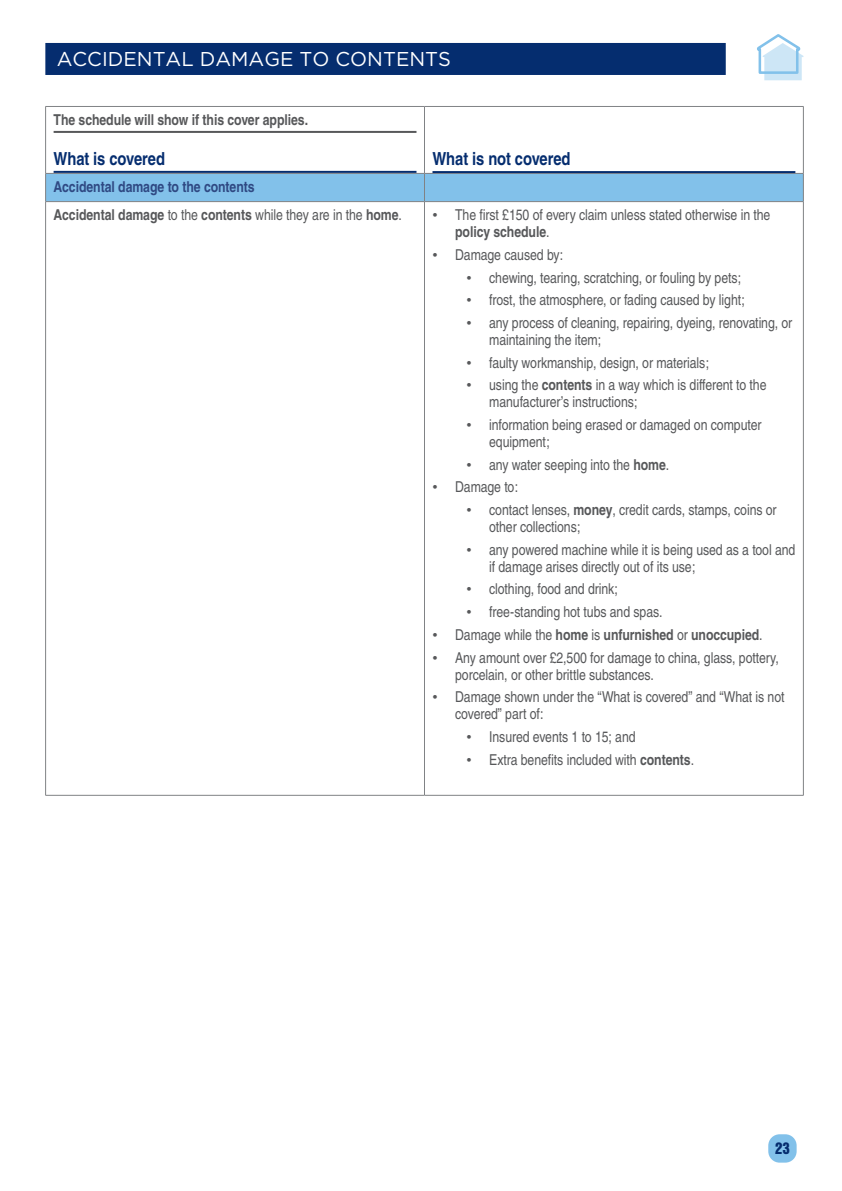
<style>
.page{position:relative;width:842px;height:1191px;background:#fff}
.page>*{position:absolute;margin:0;border:0;box-sizing:border-box;transform-origin:0 0}
.t1{font:20px "Gotham";color:#fff}
.t2{font:700 18px "Nimbus San Con L";letter-spacing:-.005em;color:#052d6f}
.t3{font:900 16px "Nimbus San Con L";color:#052d6f}
.t4{font:15px/17px "Nimbus San Con L";letter-spacing:-.005em;color:#57585a}
.t5{font:700 15px "Nimbus San Con L";letter-spacing:-.005em;color:#57585a}
.t6{font:700 15px/28.2px "Nimbus San Con L";letter-spacing:-.005em;color:#2f4983}
.s1{color:#57585a}
.s2{font-weight:400;color:#57585a}
.s3{font-weight:700}
.s4{font-weight:400}
</style>
<div class="page">
<div style="left:45px;top:43px;width:681px;height:32px;background:#052d6f"></div>
<hr style="left:45px;top:106px;width:379px;height:1px;background:#808285">
<hr style="left:45px;top:107px;width:1px;height:66px;background:#808285">
<hr style="left:424px;top:106px;width:380px;height:1px;background:#808285">
<hr style="left:424px;top:107px;width:1px;height:66px;background:#808285">
<hr style="left:803px;top:107px;width:1px;height:66px;background:#808285">
<div style="left:45px;top:173px;width:759px;height:28px;background:#82c1ea"></div>
<hr style="left:45px;top:201px;width:379px;height:1px;background:#808285">
<hr style="left:45px;top:202px;width:1px;height:593px;background:#808285">
<hr style="left:424px;top:201px;width:380px;height:1px;background:#808285">
<hr style="left:424px;top:202px;width:1px;height:593px;background:#808285">
<hr style="left:803px;top:202px;width:1px;height:593px;background:#808285">
<hr style="left:45px;top:795px;width:379px;height:1px;background:#808285">
<hr style="left:424px;top:795px;width:380px;height:1px;background:#808285">
<hr style="left:54px;top:131px;width:362px;height:2px;background:#57585a">
<hr style="left:54px;top:171px;width:362px;height:2px;background:#052d6f">
<hr style="left:432px;top:171px;width:363px;height:2px;background:#052d6f">
<div style="left:768px;top:1134px;width:29px;height:28px;background:#82c1ea;border-radius:11px"></div>
<svg style="left:757px;top:34px;width:46px;height:46px"></svg>
<h1 class="t1" style="left:57px;top:47px;width:396px">ACCIDENTAL DAMAGE TO CONTENTS</h1>
<p class="t5" style="left:54px;top:109px;width:256px">The schedule will show if this cover applies.</p>
<p class="t2" style="left:54px;top:145px;width:113px">What is covered</p>
<p class="t2" style="left:432px;top:146px;width:140px">What is not covered</p>
<p class="t6" style="left:54px;top:172px;width:350px">Accidental damage to the contents<br><span class="s1">Accidental damage</span> <span class="s2">to the</span> <span class="s1">contents</span> <span class="s2">while they are in the</span> <span class="s1">home</span><span class="s2">.</span></p>
<p class="t4" style="left:455px;top:206px;width:317px;text-indent:-23px">• The first £150 of every claim unless stated otherwise in the <span class="s3">policy schedule</span>.</p>
<p class="t4" style="left:432px;top:246px;width:132px">• Damage caused by:</p>
<p class="t4" style="left:466px;top:268px;width:276px">• chewing, tearing, scratching, or fouling by pets;</p>
<p class="t4" style="left:466px;top:291px;width:280px">• frost, the atmosphere, or fading caused by light;</p>
<p class="t4" style="left:489px;top:314px;width:305px;text-indent:-23px">• any process of cleaning, repairing, dyeing, renovating, or maintaining the item;</p>
<p class="t4" style="left:466px;top:353px;width:244px">• faulty workmanship, design, or materials;</p>
<p class="t4" style="left:489px;top:376px;width:279px;text-indent:-23px">• using the <span class="s3">contents</span> in a way which is different to the manufacturer’s instructions;</p>
<p class="t4" style="left:489px;top:416px;width:274px;text-indent:-23px">• information being erased or damaged on computer equipment;</p>
<p class="t4" style="left:466px;top:455px;width:204px">• any water seeping into the <span class="s3">home</span>.</p>
<p class="t4" style="left:432px;top:478px;width:87px">• Damage to:</p>
<p class="t4" style="left:489px;top:501px;width:289px;text-indent:-23px">• contact lenses, <span class="s3">money</span>, credit cards, stamps, coins or other collections;</p>
<p class="t4" style="left:489px;top:540px;width:308px;text-indent:-23px">• any powered machine while it is being used as a tool and if damage arises directly out of its use;</p>
<p class="t4" style="left:466px;top:580px;width:153px">• clothing, food and drink;</p>
<p class="t4" style="left:466px;top:603px;width:197px">• free-standing hot tubs and spas.</p>
<p class="t5" style="left:432px;top:623px;width:332px"><span class="s4">• Damage while the</span> home <span class="s4">is</span> unfurnished <span class="s4">or</span> unoccupied<span class="s4">.</span></p>
<p class="t4" style="left:455px;top:648px;width:325px;text-indent:-23px">• Any amount over £2,500 for damage to china, glass, pottery, porcelain, or other brittle substances.</p>
<p class="t4" style="left:455px;top:688px;width:331px;text-indent:-23px">• Damage shown under the “What is covered” and “What is not covered” part of:</p>
<p class="t4" style="left:466px;top:727px;width:171px">• Insured events 1 to 15; and</p>
<p class="t4" style="left:466px;top:750px;width:229px">• Extra benefits included with <span class="s3">contents</span>.</p>
<p class="t3" style="left:775px;top:1136px;width:16px">23</p>
</div>
